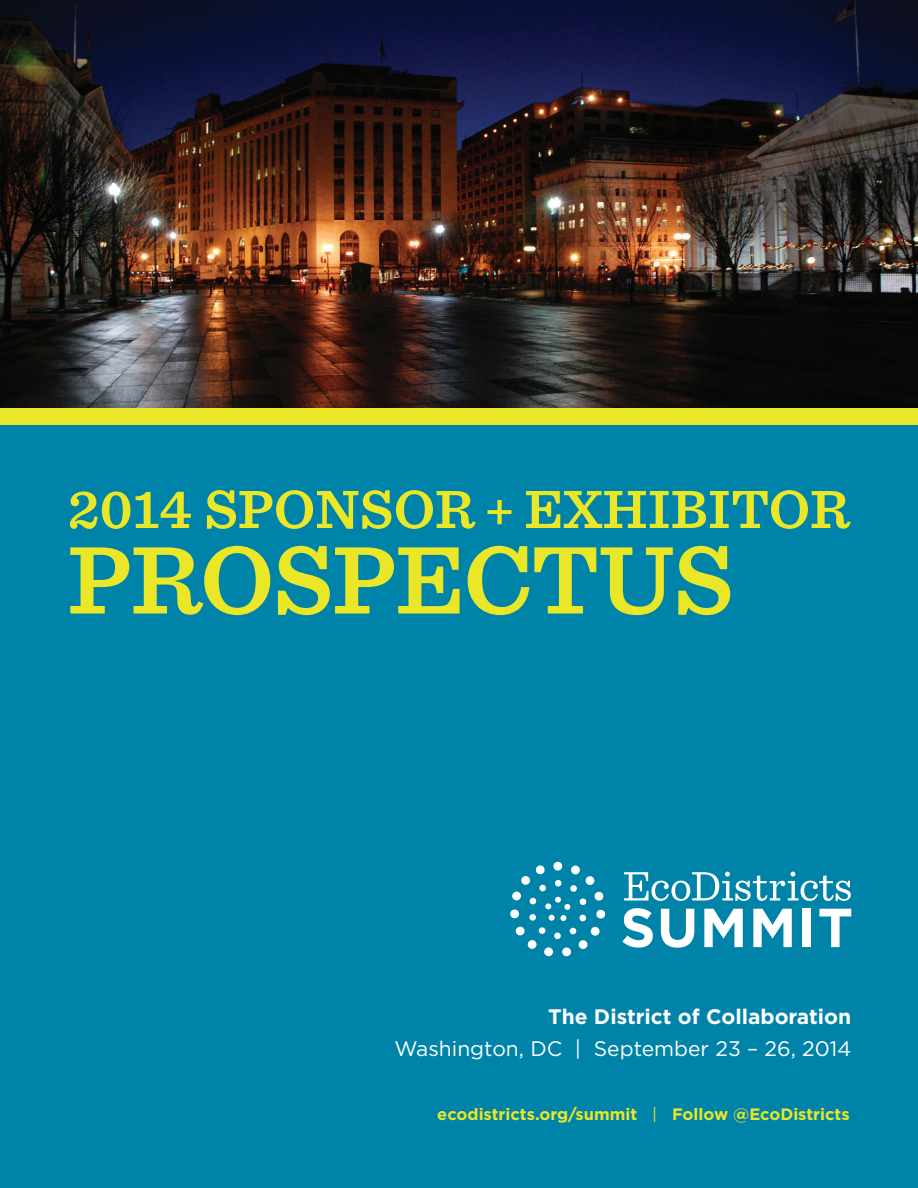
<style>
.page{position:relative;width:918px;height:1188px;background:#fff}
.page>*{position:absolute;margin:0;border:0;box-sizing:border-box;transform-origin:0 0}
.body_copy{font:600 100.5px "Sentinel";letter-spacing:-.01em;color:#e9e727}
.body_copy-2{font:600 56.25px "Sentinel";color:#e9e727}
.body_copy-3{font:21px "Gotham";color:#fff}
.body_copy-4{font:700 21px "Gotham";color:#fff}
.body_copy-5{font:700 16.5px "Gotham";color:#e9e727}
.s1{font-weight:400}
</style>
<div class="page">
<img style="left:0;top:0;width:918px;height:408px">
<div style="left:0;top:415px;width:918px;height:773px;background:#0083a9"></div>
<div style="left:0;top:408px;width:918px;height:16px;background:#e9e727"></div>
<svg style="left:622px;top:908px;width:31px;height:40px"></svg>
<svg style="left:661px;top:909px;width:33px;height:39px"></svg>
<svg style="left:704px;top:909px;width:39px;height:38px"></svg>
<svg style="left:753px;top:909px;width:39px;height:38px"></svg>
<div style="left:803px;top:909px;width:8px;height:38px;background:#fff"></div>
<svg style="left:819px;top:909px;width:32px;height:38px"></svg>
<svg style="left:624px;top:872px;width:227px;height:29px"></svg>
<svg style="left:548px;top:914px;width:7px;height:7px"></svg>
<svg style="left:555px;top:896px;width:16px;height:25px"></svg>
<div style="left:545px;top:903px;width:6px;height:7px;background:#fff;border-radius:50%"></div>
<svg style="left:555px;top:880px;width:7px;height:7px"></svg>
<div style="left:539px;top:885px;width:7px;height:7px;background:#fff;border-radius:50%"></div>
<div style="left:539px;top:927px;width:7px;height:7px;background:#fff;border-radius:3px"></div>
<svg style="left:554px;top:932px;width:7px;height:8px"></svg>
<svg style="left:570px;top:928px;width:7px;height:7px"></svg>
<svg style="left:579px;top:914px;width:7px;height:8px"></svg>
<svg style="left:579px;top:898px;width:8px;height:7px"></svg>
<div style="left:570px;top:885px;width:7px;height:7px;background:#fff;border-radius:3px"></div>
<svg style="left:553px;top:861px;width:10px;height:10px"></svg>
<svg style="left:535px;top:865px;width:10px;height:10px"></svg>
<div style="left:521px;top:876px;width:9px;height:9px;background:#fff;border-radius:50%"></div>
<svg style="left:510px;top:891px;width:27px;height:45px"></svg>
<div style="left:528px;top:940px;width:9px;height:9px;background:#fff;border-radius:50%"></div>
<svg style="left:544px;top:947px;width:9px;height:10px"></svg>
<svg style="left:562px;top:947px;width:9px;height:10px"></svg>
<svg style="left:578px;top:940px;width:10px;height:9px"></svg>
<svg style="left:590px;top:927px;width:10px;height:9px"></svg>
<svg style="left:596px;top:909px;width:10px;height:10px"></svg>
<svg style="left:594px;top:891px;width:10px;height:10px"></svg>
<svg style="left:585px;top:876px;width:10px;height:9px"></svg>
<svg style="left:571px;top:865px;width:9px;height:10px"></svg>
<p class="body_copy-2" style="left:68px;top:466px;width:784px">2014 SPONSOR + EXHIBITOR</p>
<p class="body_copy" style="left:68px;top:502px;width:668px">PROSPECTUS</p>
<p class="body_copy-4" style="left:548px;top:1004px;width:305px">The District of Collaboration</p>
<p class="body_copy-3" style="left:395px;top:1037px;width:458px">Washington, DC | September 23 – 26, 2014</p>
<p class="body_copy-5" style="left:437px;top:1104px;width:414px">ecodistricts.org/summit <span class="s1">|</span> Follow @EcoDistricts</p>
</div>
